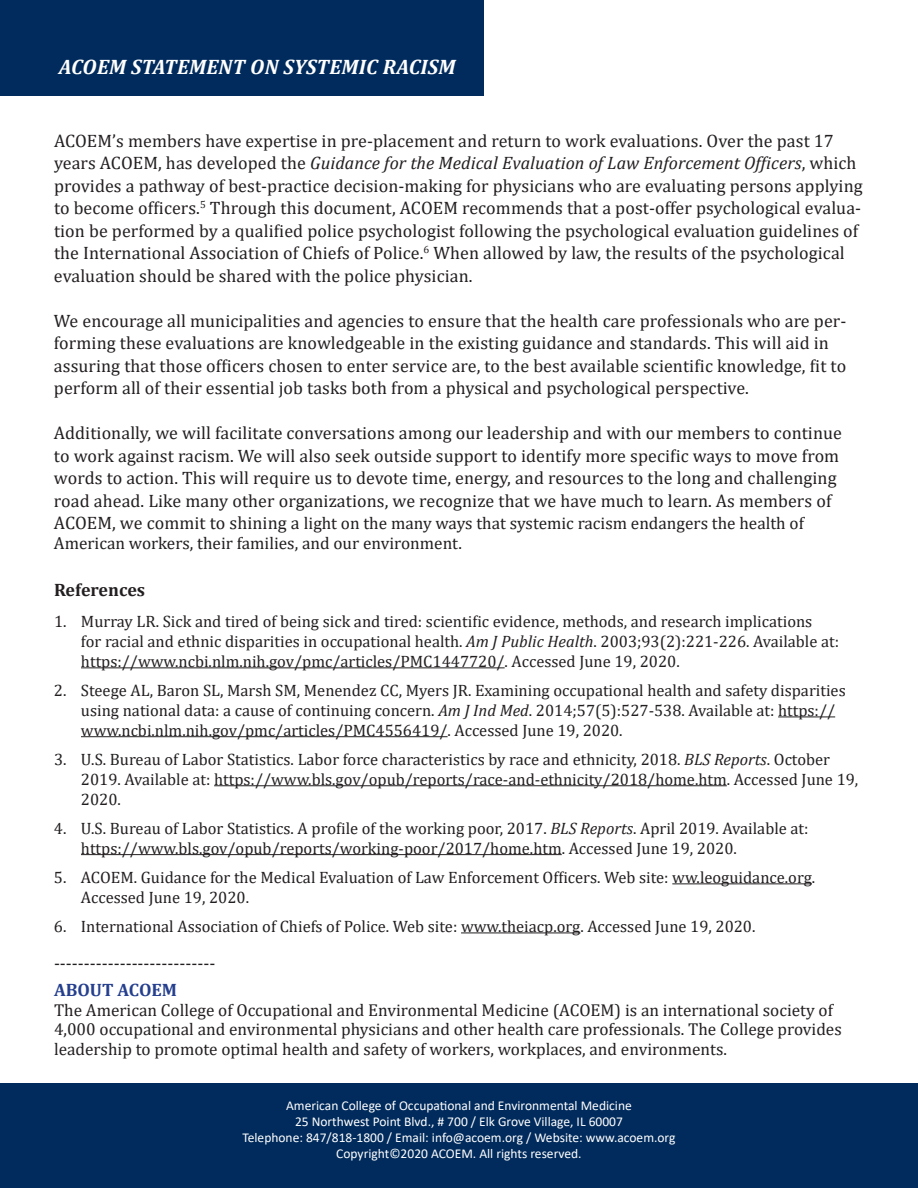
<style>
.page{position:relative;width:918px;height:1188px;background:#fff}
.page>*{position:absolute;margin:0;border:0;box-sizing:border-box;transform-origin:0 0}
.t1{font:italic 700 21px "Cambria";letter-spacing:.01em;color:#fff}
.t2{font:18px/22.5px "Cambria";letter-spacing:.005em;color:#231f20}
.t3{font:700 18px "Cambria";color:#231f20}
.t4{font:700 18px "Cambria";color:#253f8e}
.t5{font:17.25px/19.5px "Cambria";color:#231f20}
.t6{font:16.5px/19.8px "Cambria";color:#231f20}
.t7{font:13.5px/16.2px "Calibri";color:#fff;text-align:center}
.s1{font-style:italic}
.s2{font-size:18px}
</style>
<div class="page">
<div style="left:0;top:0;width:484px;height:96px;background:#002b5c"></div>
<hr style="left:81px;top:667px;width:424px;height:1px;background:#231f20">
<hr style="left:778px;top:716px;width:57px;height:1px;background:#231f20">
<hr style="left:81px;top:736px;width:367px;height:1px;background:#231f20">
<hr style="left:214px;top:785px;width:513px;height:1px;background:#231f20">
<hr style="left:81px;top:854px;width:481px;height:1px;background:#231f20">
<hr style="left:672px;top:883px;width:140px;height:1px;background:#231f20">
<hr style="left:461px;top:932px;width:119px;height:1px;background:#231f20">
<div style="left:0;top:1083px;width:918px;height:105px;background:#002b5c"></div>
<p class="t1" style="left:59px;top:52px;width:398px">ACOEM STATEMENT ON SYSTEMIC RACISM</p>
<p class="t2" style="left:54px;top:129px;width:810px">ACOEM’s members have expertise in pre-placement and return to work evaluations. Over the past 17 years ACOEM, has developed the <span class="s1">Guidance for the Medical Evaluation of Law Enforcement Officers</span>, which provides a pathway of best-practice decision-making for physicians who are evaluating persons applying to become officers.<sup>5</sup> Through this document, ACOEM recommends that a post-offer psychological evalua&shy;tion be performed by a qualified police psychologist following the psychological evaluation guidelines of the International Association of Chiefs of Police.<sup>6</sup> When allowed by law, the results of the psychological evaluation should be shared with the police physician.</p>
<p class="t2" style="left:54px;top:309px;width:794px">We encourage all municipalities and agencies to ensure that the health care professionals who are per&shy;forming these evaluations are knowledgeable in the existing guidance and standards. This will aid in assuring that those officers chosen to enter service are, to the best available scientific knowledge, fit to perform all of their essential job tasks both from a physical and psychological perspective.</p>
<p class="t2" style="left:54px;top:422px;width:790px">Additionally, we will facilitate conversations among our leadership and with our members to continue to work against racism. We will also seek outside support to identify more specific ways to move from words to action. This will require us to devote time, energy, and resources to the long and challenging road ahead. Like many other organizations, we recognize that we have much to learn. As members of</p>
<p class="t5" style="left:54px;top:513px;width:752px"><span class="s2">ACOEM, we commit to shining a</span> light on the many ways that systemic racism endangers the health of<br>American workers, their families, and our environment.</p>
<p class="t3" style="left:54px;top:577px;width:93px">References</p>
<p class="t6" style="left:81px;top:612px;width:760px;text-indent:-27px">1. Murray LR. Sick and tired of being sick and tired: scientific evidence, methods, and research implications<br>for racial and ethnic disparities in occupational health. <span class="s1">Am J Public Health</span>. 2003;93(2):221-226. Available at: https://www.ncbi.nlm.nih.gov/pmc/articles/PMC1447720/. Accessed June 19, 2020.</p>
<p class="t6" style="left:81px;top:681px;width:766px;text-indent:-27px">2. Steege AL, Baron SL, Marsh SM, Menendez CC, Myers JR. Examining occupational health and safety disparities using national data: a cause of continuing concern. <span class="s1">Am J Ind Med</span>. 2014;57(5):527-538. Available at: https:// www.ncbi.nlm.nih.gov/pmc/articles/PMC4556419/. Accessed June 19, 2020.</p>
<p class="t6" style="left:81px;top:749px;width:779px;text-indent:-27px">3. U.S. Bureau of Labor Statistics. Labor force characteristics by race and ethnicity, 2018. <span class="s1">BLS Reports</span>. October<br>2019. Available at: https://www.bls.gov/opub/reports/race-and-ethnicity/2018/home.htm. Accessed June 19,<br>2020.</p>
<p class="t6" style="left:81px;top:818px;width:729px;text-indent:-27px">4. U.S. Bureau of Labor Statistics. A profile of the working poor, 2017. <span class="s1">BLS Reports</span>. April 2019. Available at: https://www.bls.gov/opub/reports/working-poor/2017/home.htm. Accessed June 19, 2020.</p>
<p class="t6" style="left:81px;top:867px;width:736px;text-indent:-27px">5. ACOEM. Guidance for the Medical Evaluation of Law Enforcement Officers. Web site: ww.leoguidance.org.<br>Accessed June 19, 2020.</p>
<p class="t6" style="left:54px;top:916px;width:703px">6. International Association of Chiefs of Police. Web site: www.theiacp.org. Accessed June 19, 2020.</p>
<p class="t2" style="left:54px;top:951px;width:163px">---------------------------</p>
<p class="t4" style="left:54px;top:978px;width:125px">ABOUT ACOEM</p>
<p class="t5" style="left:54px;top:1000px;width:789px">The American College of Occupational and Environmental Medicine (ACOEM) is an international society of<br>4,000 occupational and environmental physicians and other health care professionals. The College provides leadership to promote optimal health and safety of workers, workplaces, and environments.</p>
<p class="t7" style="left:242px;top:1097px;width:435px">American College of Occupational and Environmental Medicine<br>25 Northwest Point Blvd., # 700 / Elk Grove Village, IL 60007<br>Telephone: 847/818-1800 / Email: info@acoem.org / Website: www.acoem.org Copyright©2020 ACOEM. All rights reserved.</p>
</div>
